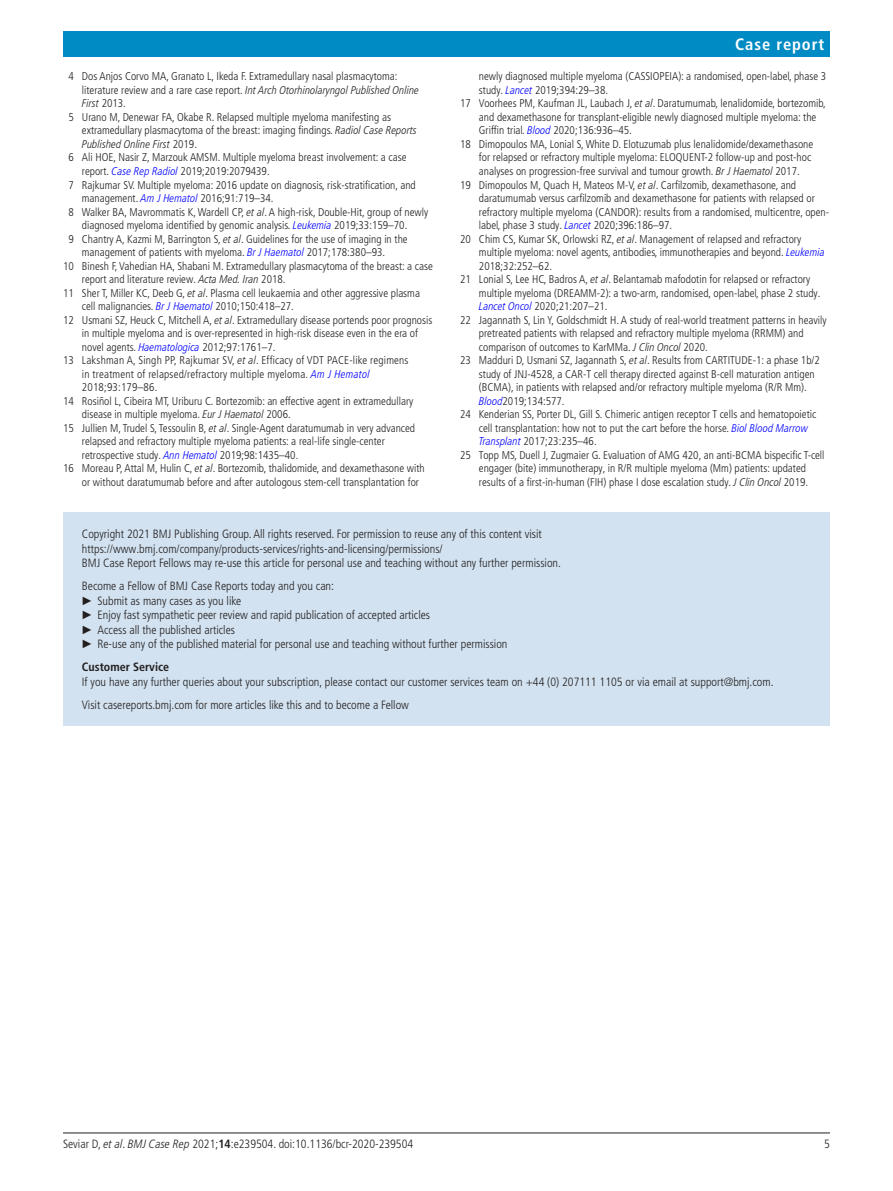
<style>
.page{position:relative;width:893px;height:1191px;background:#fff}
.page>*{position:absolute;margin:0;border:0;box-sizing:border-box;transform-origin:0 0}
.t1{font:700 condensed 16.5px "Frutiger LT Pro";letter-spacing:.055em;color:#fff}
.t2{font:300 condensed 12px/14.4px "Frutiger LT Pro";color:#231f20}
.t3{font:700 condensed 12px "Frutiger LT Pro";color:#231f20}
.t4{font:300 condensed 11.25px "Frutiger LT Pro";color:#231f20}
.t5{font:italic 300 condensed 11.25px "Frutiger LT Pro";color:#231f20}
.s1{font-style:normal}
.s2{font-style:italic}
.s3{font-style:italic;color:#00f}
.s4{font-family:"Arial";font-weight:400;font-stretch:normal}
.s5{font-weight:700}
</style>
<div class="page">
<hr style="left:63px;top:1132px;width:767px;height:1px;background:#231f20">
<div style="left:63px;top:31px;width:767px;height:25px;background:#008bc5"></div>
<div style="left:63px;top:512px;width:767px;height:213px;background:#d2e2f0"></div>
<p class="t4" style="left:68px;top:70px;width:331px">4 Dos Anjos Corvo MA, Granato L, Ikeda F. Extramedullary nasal plasmacytoma:</p>
<p class="t5" style="left:82px;top:84px;width:339px"><span class="s1">literature review and a rare case report.</span> Int Arch Otorhinolaryngol Published Online</p>
<p class="t5" style="left:82px;top:97px;width:46px">First <span class="s1">2013.</span></p>
<p class="t4" style="left:68px;top:111px;width:324px">5 Urano M, Denewar FA, Okabe R. Relapsed multiple myeloma manifesting as</p>
<p class="t4" style="left:82px;top:124px;width:336px">extramedullary plasmacytoma of the breast: imaging findings. <span class="s2">Radiol Case Reports</span></p>
<p class="t5" style="left:82px;top:138px;width:117px">Published Online First <span class="s1">2019.</span></p>
<p class="t4" style="left:68px;top:151px;width:340px">6 Ali HOE, Nasir Z, Marzouk AMSM. Multiple myeloma breast involvement: a case</p>
<p class="t4" style="left:82px;top:165px;width:189px">report. <span class="s3">Case Rep Radiol</span> 2019;2019:2079439.</p>
<p class="t4" style="left:68px;top:178px;width:349px">7 Rajkumar SV. Multiple myeloma: 2016 update on diagnosis, risk-stratification, and</p>
<p class="t4" style="left:82px;top:192px;width:193px">management. <span class="s3">Am J Hematol</span> 2016;91:719–34.</p>
<p class="t4" style="left:68px;top:205px;width:361px">8 Walker BA, Mavrommatis K, Wardell CP, <span class="s2">et al</span>. A high-risk, Double-Hit, group of newly</p>
<p class="t4" style="left:82px;top:219px;width:327px">diagnosed myeloma identified by genomic analysis. <span class="s3">Leukemia</span> 2019;33:159–70.</p>
<p class="t4" style="left:68px;top:232px;width:341px">9 Chantry A, Kazmi M, Barrington S, <span class="s2">et al</span>. Guidelines for the use of imaging in the</p>
<p class="t4" style="left:82px;top:246px;width:305px">management of patients with myeloma. <span class="s3">Br J Haematol</span> 2017;178:380–93.</p>
<p class="t4" style="left:63px;top:259px;width:371px">10 Binesh F, Vahedian HA, Shabani M. Extramedullary plasmacytoma of the breast: a case</p>
<p class="t4" style="left:82px;top:273px;width:205px">report and literature review. <span class="s2">Acta Med. Iran</span> 2018.</p>
<p class="t4" style="left:63px;top:286px;width:358px">11 Sher T, Miller KC, Deeb G, <span class="s2">et al</span>. Plasma cell leukaemia and other aggressive plasma</p>
<p class="t4" style="left:82px;top:300px;width:214px">cell malignancies. <span class="s3">Br J Haematol</span> 2010;150:418–27.</p>
<p class="t4" style="left:63px;top:313px;width:371px">12 Usmani SZ, Heuck C, Mitchell A, <span class="s2">et al</span>. Extramedullary disease portends poor prognosis</p>
<p class="t4" style="left:82px;top:327px;width:338px">in multiple myeloma and is over-represented in high-risk disease even in the era of</p>
<p class="t4" style="left:82px;top:340px;width:195px">novel agents. <span class="s3">Haematologica</span> 2012;97:1761–7.</p>
<p class="t4" style="left:63px;top:354px;width:347px">13 Lakshman A, Singh PP, Rajkumar SV, <span class="s2">et al</span>. Efficacy of VDT PACE-like regimens</p>
<p class="t4" style="left:82px;top:367px;width:289px">in treatment of relapsed/refractory multiple myeloma. <span class="s3">Am J Hematol</span></p>
<p class="t4" style="left:82px;top:381px;width:77px">2018;93:179–86.</p>
<p class="t4" style="left:63px;top:394px;width:352px">14 Rosiñol L, Cibeira MT, Uriburu C. Bortezomib: an effective agent in extramedullary</p>
<p class="t4" style="left:82px;top:408px;width:210px">disease in multiple myeloma. <span class="s2">Eur J Haematol</span> 2006.</p>
<p class="t4" style="left:63px;top:421px;width:354px">15 Jullien M, Trudel S, Tessoulin B, <span class="s2">et al</span>. Single-Agent daratumumab in very advanced</p>
<p class="t4" style="left:82px;top:435px;width:304px">relapsed and refractory multiple myeloma patients: a real-life single-center</p>
<p class="t4" style="left:82px;top:448px;width:218px">retrospective study. <span class="s3">Ann Hematol</span> 2019;98:1435–40.</p>
<p class="t4" style="left:63px;top:462px;width:363px">16 Moreau P, Attal M, Hulin C, <span class="s2">et al</span>. Bortezomib, thalidomide, and dexamethasone with</p>
<p class="t4" style="left:82px;top:475px;width:339px">or without daratumumab before and after autologous stem-cell transplantation for</p>
<h1 class="t1" style="left:735px;top:34px;width:91px">Case report</h1>
<p class="t4" style="left:479px;top:70px;width:349px">newly diagnosed multiple myeloma (CASSIOPEIA): a randomised, open-label, phase 3</p>
<p class="t4" style="left:479px;top:84px;width:131px">study. <span class="s3">Lancet</span> 2019;394:29–38.</p>
<p class="t4" style="left:460px;top:97px;width:367px">17 Voorhees PM, Kaufman JL, Laubach J, <span class="s2">et al</span>. Daratumumab, lenalidomide, bortezomib,</p>
<p class="t4" style="left:479px;top:111px;width:339px">and dexamethasone for transplant-eligible newly diagnosed multiple myeloma: the</p>
<p class="t4" style="left:479px;top:124px;width:154px">Griffin trial. <span class="s3">Blood</span> 2020;136:936–45.</p>
<p class="t4" style="left:460px;top:138px;width:355px">18 Dimopoulos MA, Lonial S, White D. Elotuzumab plus lenalidomide/dexamethasone</p>
<p class="t4" style="left:479px;top:151px;width:334px">for relapsed or refractory multiple myeloma: ELOQUENT-2 follow-up and post-hoc</p>
<p class="t4" style="left:479px;top:165px;width:322px">analyses on progression-free survival and tumour growth. <span class="s2">Br J Haematol</span> 2017.</p>
<p class="t4" style="left:460px;top:178px;width:337px">19 Dimopoulos M, Quach H, Mateos M-V, <span class="s2">et al</span>. Carfilzomib, dexamethasone, and</p>
<p class="t4" style="left:479px;top:192px;width:337px">daratumumab versus carfilzomib and dexamethasone for patients with relapsed or</p>
<p class="t4" style="left:479px;top:205px;width:352px">refractory multiple myeloma (CANDOR): results from a randomised, multicentre, open-</p>
<p class="t4" style="left:479px;top:219px;width:195px">label, phase 3 study. <span class="s3">Lancet</span> 2020;396:186–97.</p>
<p class="t4" style="left:460px;top:232px;width:343px">20 Chim CS, Kumar SK, Orlowski RZ, <span class="s2">et al</span>. Management of relapsed and refractory</p>
<p class="t4" style="left:479px;top:246px;width:347px">multiple myeloma: novel agents, antibodies, immunotherapies and beyond. <span class="s3">Leukemia</span></p>
<p class="t4" style="left:479px;top:259px;width:75px">2018;32:252–62.</p>
<p class="t4" style="left:460px;top:273px;width:352px">21 Lonial S, Lee HC, Badros A, <span class="s2">et al</span>. Belantamab mafodotin for relapsed or refractory</p>
<p class="t4" style="left:479px;top:286px;width:343px">multiple myeloma (DREAMM-2): a two-arm, randomised, open-label, phase 2 study.</p>
<p class="t4" style="left:479px;top:300px;width:130px"><span class="s3">Lancet Oncol</span> 2020;21:207–21.</p>
<p class="t4" style="left:460px;top:313px;width:368px">22 Jagannath S, Lin Y, Goldschmidt H. A study of real-world treatment patterns in heavily</p>
<p class="t4" style="left:479px;top:327px;width:326px">pretreated patients with relapsed and refractory multiple myeloma (RRMM) and</p>
<p class="t4" style="left:479px;top:340px;width:230px">comparison of outcomes to KarMMa. <span class="s2">J Clin Oncol</span> 2020.</p>
<p class="t4" style="left:460px;top:354px;width:361px">23 Madduri D, Usmani SZ, Jagannath S, <span class="s2">et al</span>. Results from CARTITUDE-1: a phase 1b/2</p>
<p class="t4" style="left:479px;top:367px;width:337px">study of JNJ-4528, a CAR-T cell therapy directed against B-cell maturation antigen</p>
<p class="t4" style="left:479px;top:381px;width:329px">(BCMA), in patients with relapsed and/or refractory multiple myeloma (R/R Mm).</p>
<p class="t4" style="left:479px;top:394px;width:87px"><span class="s3">Blood</span>2019;134:577.</p>
<p class="t4" style="left:460px;top:408px;width:358px">24 Kenderian SS, Porter DL, Gill S. Chimeric antigen receptor T cells and hematopoietic</p>
<p class="t4" style="left:479px;top:421px;width:330px">cell transplantation: how not to put the cart before the horse. <span class="s3">Biol Blood Marrow</span></p>
<p class="t4" style="left:479px;top:435px;width:119px"><span class="s3">Transplant</span> 2017;23:235–46.</p>
<p class="t4" style="left:460px;top:448px;width:366px">25 Topp MS, Duell J, Zugmaier G. Evaluation of AMG 420, an anti-BCMA bispecific T-cell</p>
<p class="t4" style="left:479px;top:462px;width:329px">engager (bite) immunotherapy, in R/R multiple myeloma (Mm) patients: updated</p>
<p class="t4" style="left:479px;top:475px;width:331px">results of a first-in-human (FIH) phase I dose escalation study. <span class="s2">J Clin Oncol</span> 2019.</p>
<p class="t2" style="left:82px;top:527px;width:481px">Copyright 2021 BMJ Publishing Group. All rights reserved. For permission to reuse any of this content visit https://www.bmj.com/company/products-services/rights-and-licensing/permissions/<br>BMJ Case Report Fellows may re-use this article for personal use and teaching without any further permission.</p>
<p class="t2" style="left:81px;top:579px;width:428px">Become a Fellow of BMJ Case Reports today and you can:<br><span class="s4">►</span> Submit as many cases as you like<br><span class="s4">►</span> Enjoy fast sympathetic peer review and rapid publication of accepted articles<br><span class="s4">►</span> Access all the published articles<br><span class="s4">►</span> Re-use any of the published material for personal use and teaching without further permission</p>
<p class="t3" style="left:82px;top:660px;width:89px">Customer Service</p>
<p class="t2" style="left:82px;top:670px;width:693px;line-height:23.4px">If you have any further queries about your subscription, please contact our customer services team on +44 (0) 207111 1105 or via email at support@bmj.com.<br>Visit casereports.bmj.com for more articles like this and to become a Fellow</p>
<p class="t2" style="left:63px;top:1136px;width:352px">Seviar D, <span class="s2">et al</span>. <span class="s2">BMJ Case Rep</span> 2021;<span class="s5">14</span>:e239504. doi:10.1136/bcr-2020-239504</p>
<p class="t2" style="left:824px;top:1136px;width:7px">5</p>
</div>
